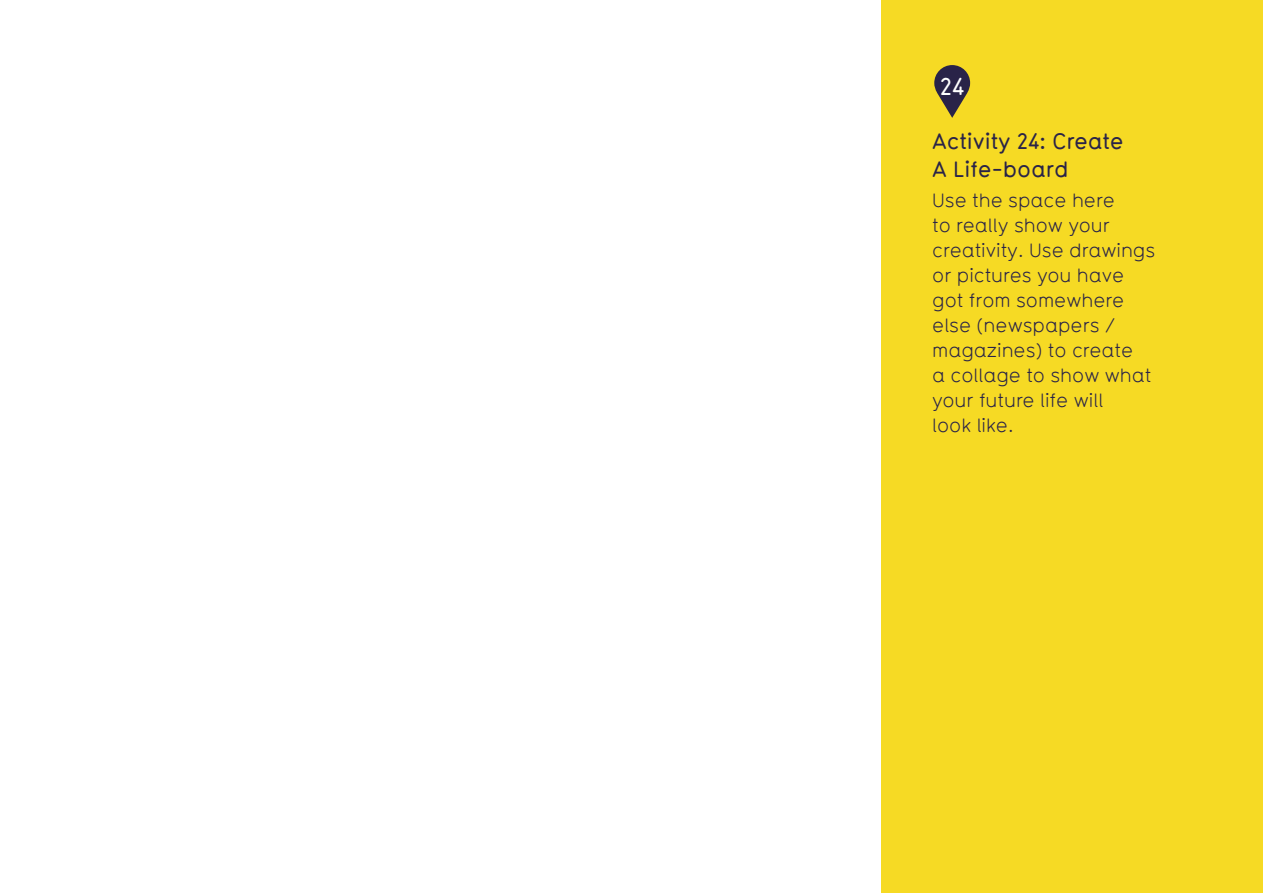
<style>
.page{position:relative;width:1263px;height:893px;background:#f6da24}
.page>*{position:absolute;margin:0;border:0;box-sizing:border-box;transform-origin:0 0}
.t1{font:500 27px "TYP1451 A";color:#fff}
.Activity_Title{font:500 24.9px/28.3px "TYP1451 A";color:#292348}
.Activity_Description{font:21.6px/24.9px "TYP1451 A";color:#292348}
</style>
<div class="page">
<div style="left:0;top:0;width:880px;height:893px;background:#fff"></div>
<svg style="left:934px;top:65px;width:36px;height:53px"></svg>
<p class="t1" style="left:940px;top:72px;width:26px">24</p>
<p class="Activity_Title" style="left:932px;top:127px;width:193px">Activity 24: Create<br>A Life-board</p>
<p class="Activity_Description" style="left:932px;top:188px;width:225px">Use the space here<br>to really show your creativity. Use drawings or pictures you have got from somewhere else (newspapers / magazines) to create<br>a collage to show what your future life will<br>look like.</p>
</div>
